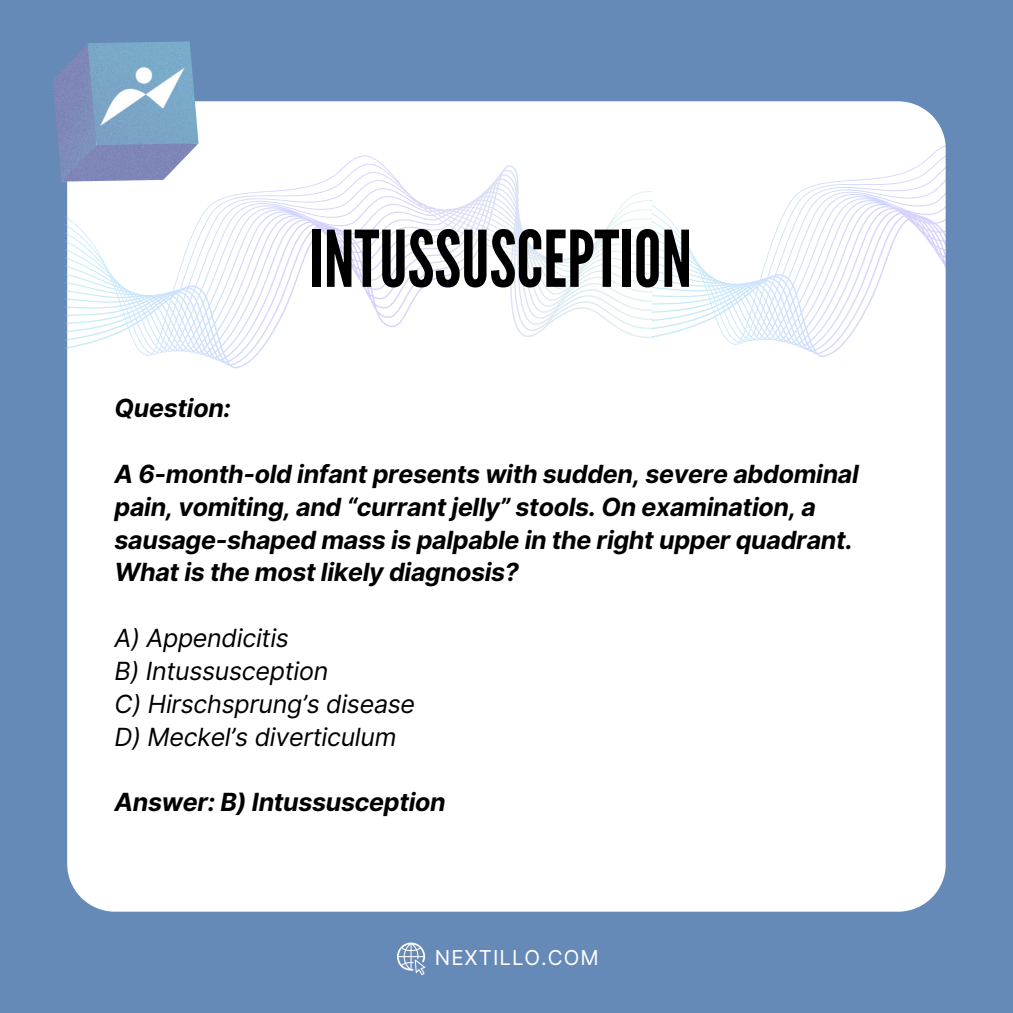
<style>
.page{position:relative;width:1013px;height:1013px;background:#fff}
.page>*{position:absolute;margin:0;border:0;box-sizing:border-box;transform-origin:0 0}
.t1{font:77.88px "League Gothic";color:#000}
.t2{font:italic 700 25px/32.8px "Inter";letter-spacing:-.015em;color:#000}
.t3{font:italic 25px/32.8px "Inter";letter-spacing:-.015em;color:#000}
.t4{font:20.5px "Inter";letter-spacing:.05em;color:#fff}
</style>
<div class="page">
<div style="left:0;top:0;width:1012px;height:1012px;background:#668ab7"></div>
<div style="left:67px;top:101px;width:878px;height:810px;background:#fff"></div>
<svg style="left:651px;top:144px;width:294px;height:213px;background:#f9fafe"></svg>
<svg style="left:65px;top:155px;width:588px;height:213px;background:#f9fafd"></svg>
<svg style="left:53px;top:41px;width:145px;height:140px;background:#8397c0"></svg>
<img style="left:64px;top:49px;width:155px;height:80px">
<svg style="left:397px;top:942px;width:28px;height:33px"></svg>
<h1 class="t2" style="left:114px;top:392px;width:118px">Question:</h1>
<p class="t1" style="left:309px;top:214px;width:384px">INTUSSUSCEPTION</p>
<h2 class="t2" style="left:114px;top:457px;width:745px">A 6-month-old infant presents with sudden, severe abdominal pain, vomiting, and “currant jelly” stools. On examination, a sausage-shaped mass is palpable in the right upper quadrant.<br>What is the most likely diagnosis?</h2>
<h2 class="t3" style="left:114px;top:621px;width:302px">A) Appendicitis<br>B) Intussusception<br>C) Hirschsprung’s disease<br>D) Meckel’s diverticulum</h2>
<h3 class="t2" style="left:114px;top:785px;width:333px">Answer: B) Intussusception</h3>
<h2 class="t4" style="left:435px;top:945px;width:166px">NEXTILLO.COM</h2>
</div>
